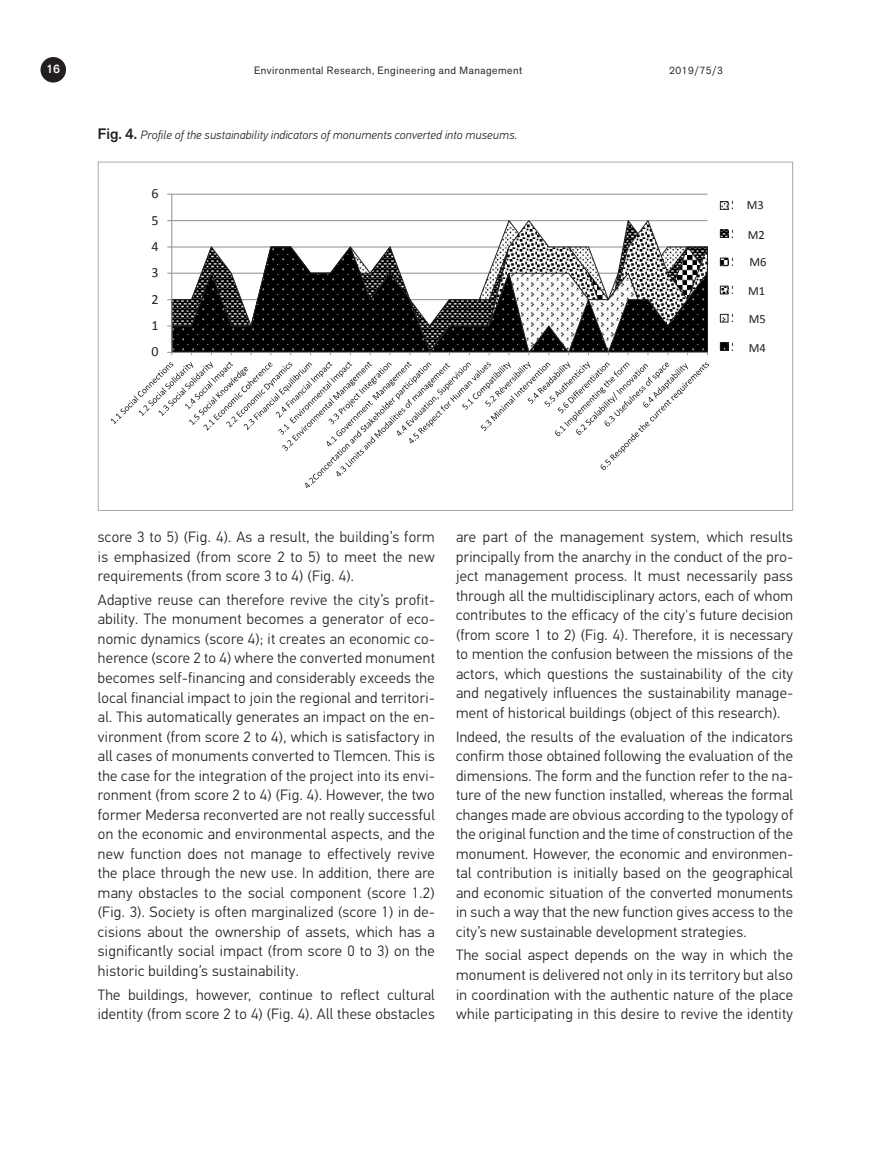
<style>
.page{position:relative;width:893px;height:1149px;background:#fff}
.page>*{position:absolute;margin:0;border:0;box-sizing:border-box;transform-origin:0 0}
.t1{font:15.45px "Calibri";color:#231f20}
.tekstas_EREM{font:300 15px/19.5px "PF Din Text Pro";letter-spacing:.02em;color:#231f20;text-align:justify}
.t2{font:14.1px/28.2px "Calibri";color:#231f20;text-align:justify}
.t3{font:12.6px/27.5px "Calibri";letter-spacing:-.005em;color:#231f20}
.Pav_nr{font:italic 300 12px "PF Din Text Pro";letter-spacing:.01em;color:#231f20}
.t4{font:500 12px "Akzid Grtsk Next";color:#fff}
.t5{font:10.5px "Akzid Grtsk Next";letter-spacing:.05em;color:#231f20}
.s1{font-family:"Akzid Grtsk Next";font-weight:500;font-style:normal;font-size:15px}
</style>
<div class="page">
<div style="left:41px;top:57px;width:25px;height:25px;background:#231f20;border-radius:50%"></div>
<hr style="left:172px;top:193px;width:535px;height:2px;background:#989a9d">
<svg style="left:172px;top:220px;width:536px;height:26px"></svg>
<svg style="left:172px;top:246px;width:536px;height:106px"></svg>
<hr style="left:172px;top:352px;width:535px;height:1px;background:#989a9d">
<hr style="left:171px;top:194px;width:1px;height:158px;background:#989a9d">
<svg style="left:111px;top:361px;width:598px;height:127px"></svg>
<div style="left:720px;top:201px;width:8px;height:8px;border:1px solid #231f20"></div>
<svg style="left:722px;top:231px;width:4px;height:4px"></svg>
<div style="left:720px;top:229px;width:8px;height:8px;border:1px solid #231f20"></div>
<svg style="left:722px;top:260px;width:3px;height:4px"></svg>
<div style="left:720px;top:258px;width:8px;height:8px;border:1px solid #231f20"></div>
<svg style="left:722px;top:288px;width:4px;height:4px"></svg>
<div style="left:720px;top:286px;width:8px;height:8px;border:1px solid #231f20"></div>
<div style="left:720px;top:314px;width:8px;height:8px;border:1px solid #231f20"></div>
<div style="left:720px;top:342px;width:8px;height:8px;background:#000"></div>
<div style="left:720px;top:342px;width:8px;height:8px;border:1px solid #231f20"></div>
<p class="t4" style="left:46px;top:61px;width:15px">16</p>
<p class="t5" style="left:254px;top:63px;width:270px">Environmental Research, Engineering and Management</p>
<p class="t5" style="left:669px;top:63px;width:55px">2019/75/3</p>
<p class="t1" style="left:392px;top:122px;width:9px">0</p>
<p class="t1" style="left:430px;top:122px;width:9px">1</p>
<p class="t1" style="left:469px;top:122px;width:9px">2</p>
<p class="t1" style="left:508px;top:122px;width:9px">3</p>
<p class="Pav_nr" style="left:98px;top:128px;width:421px"><span class="s1">Fig. 4.</span> Profile of the sustainability indicators of monuments converted into museums.</p>
<p class="t2" style="left:152px;top:179px;width:9px">6</p>
<p class="t2" style="left:152px;top:206px;width:9px">5</p>
<p class="t2" style="left:152px;top:232px;width:9px">4</p>
<p class="t2" style="left:152px;top:258px;width:9px">3</p>
<p class="t2" style="left:152px;top:285px;width:9px">2</p>
<p class="t2" style="left:152px;top:311px;width:9px">1</p>
<p class="t2" style="left:152px;top:337px;width:9px">0</p>
<p class="t2" style="left:731px;top:191px;width:43px">Series1<br>Series2<br>Series3<br>Series4<br>Series5<br>Series6</p>
<p class="t3" style="left:747px;top:191px;width:19px">M3</p>
<p class="t3" style="left:748px;top:221px;width:20px">M2<br>M6</p>
<p class="t3" style="left:748px;top:277px;width:19px">M1</p>
<p class="t3" style="left:749px;top:305px;width:19px">M5</p>
<p class="t3" style="left:749px;top:334px;width:19px">M4</p>
<p class="tekstas_EREM" style="left:98px;top:527px;width:338px">score 3 to 5) (Fig. 4). As a result, the building’s form is emphasized (from score 2 to 5) to meet the new requirements (from score 3 to 4) (Fig. 4).</p>
<p class="tekstas_EREM" style="left:98px;top:590px;width:339px">Adaptive reuse can therefore revive the city’s profit&shy;ability. The monument becomes a generator of eco&shy;nomic dynamics (score 4); it creates an economic co&shy;herence (score 2 to 4) where the converted monument becomes self-financing and considerably exceeds the local financial impact to join the regional and territori&shy;al. This automatically generates an impact on the en&shy;vironment (from score 2 to 4), which is satisfactory in all cases of monuments converted to Tlemcen. This is the case for the integration of the project into its envi&shy;ronment (from score 2 to 4) (Fig. 4). However, the two former Medersa reconverted are not really successful on the economic and environmental aspects, and the new function does not manage to effectively revive the place through the new use. In addition, there are many obstacles to the social component (score 1.2) (Fig. 3). Society is often marginalized (score 1) in de&shy;cisions about the ownership of assets, which has a significantly social impact (from score 0 to 3) on the historic building’s sustainability.</p>
<p class="tekstas_EREM" style="left:98px;top:984px;width:338px">The buildings, however, continue to reflect cultural identity (from score 2 to 4) (Fig. 4). All these obstacles</p>
<p class="tekstas_EREM" style="left:456px;top:527px;width:339px">are part of the management system, which results principally from the anarchy in the conduct of the pro&shy;ject management process. It must necessarily pass through all the multidisciplinary actors, each of whom contributes to the efficacy of the city's future decision (from score 1 to 2) (Fig. 4). Therefore, it is necessary to mention the confusion between the missions of the actors, which questions the sustainability of the city and negatively influences the sustainability manage&shy;ment of historical buildings (object of this research).</p>
<p class="tekstas_EREM" style="left:456px;top:726px;width:339px">Indeed, the results of the evaluation of the indicators confirm those obtained following the evaluation of the dimensions. The form and the function refer to the na&shy;ture of the new function installed, whereas the formal changes made are obvious according to the typology of the original function and the time of construction of the monument. However, the economic and environmen&shy;tal contribution is initially based on the geographical and economic situation of the converted monuments in such a way that the new function gives access to the city’s new sustainable development strategies.</p>
<p class="tekstas_EREM" style="left:456px;top:945px;width:338px">The social aspect depends on the way in which the monument is delivered not only in its territory but also in coordination with the authentic nature of the place while participating in this desire to revive the identity</p>
</div>
